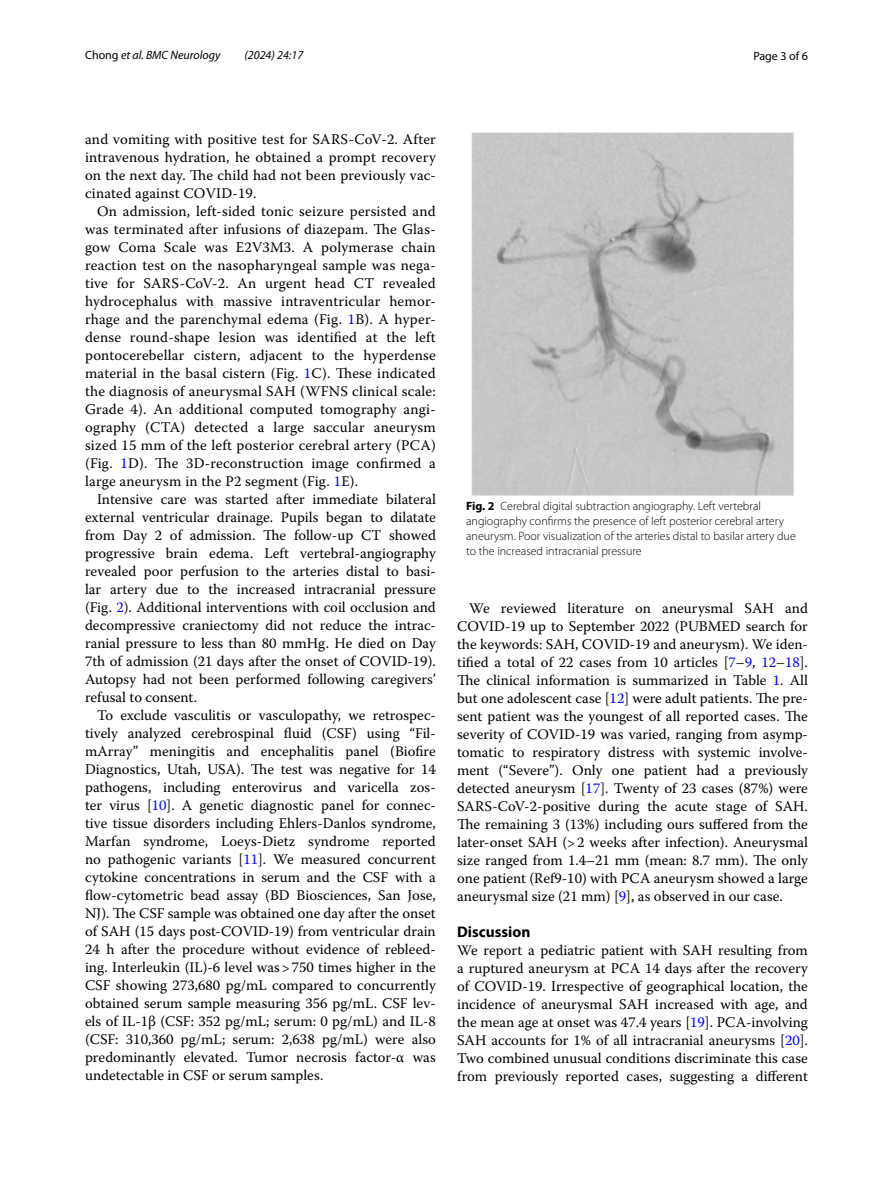
<style>
.page{position:relative;width:893px;height:1187px;background:#fff}
.page>*{position:absolute;margin:0;border:0;box-sizing:border-box;transform-origin:0 0}
.t1{font:700 15.45px "Myriad Pro";color:#000}
.t2{font:14.7px/18px "Warnock Pro";letter-spacing:.005em;color:#000;text-align:justify}
.t3{font:300 12px/15px "Myriad Pro";color:#000}
.t4{font:italic 12px "Myriad Pro";color:#000}
.t5{font:12px "Myriad Pro";color:#000}
.s1{font-style:normal}
.s2{color:#00f}
.s3{font-weight:700}
</style>
<div class="page">
<img style="left:472px;top:133px;width:321px;height:362px">
<p class="t4" style="left:85px;top:48px;width:137px"><span class="s1">Chong</span> et al. BMC Neurology</p>
<p class="t4" style="left:244px;top:48px;width:60px">(2024) 24:17</p>
<p class="t5" style="left:753px;top:48px;width:56px">Page 3 of 6</p>
<p class="t2" style="left:85px;top:130px;width:352px">and vomiting with positive test for SARS-CoV-2. After intravenous hydration, he obtained a prompt recovery on the next day. The child had not been previously vac&shy;cinated against COVID-19.</p>
<p class="t2" style="left:85px;top:202px;width:352px;text-indent:12px">On admission, left-sided tonic seizure persisted and was terminated after infusions of diazepam. The Glas&shy;gow Coma Scale was E2V3M3. A polymerase chain reaction test on the nasopharyngeal sample was nega&shy;tive for SARS-CoV-2. An urgent head CT revealed hydrocephalus with massive intraventricular hemor&shy;rhage and the parenchymal edema (Fig. <span class="s2">1</span>B). A hyper&shy;dense round-shape lesion was identified at the left pontocerebellar cistern, adjacent to the hyperdense material in the basal cistern (Fig. <span class="s2">1</span>C). These indicated the diagnosis of aneurysmal SAH (WFNS clinical scale:<br>Grade 4). An additional computed tomography angi&shy;ography (CTA) detected a large saccular aneurysm sized 15 mm of the left posterior cerebral artery (PCA) (Fig. <span class="s2">1</span>D). The 3D-reconstruction image confirmed a large aneurysm in the P2 segment (Fig. <span class="s2">1</span>E).</p>
<p class="t2" style="left:85px;top:490px;width:352px;text-indent:12px">Intensive care was started after immediate bilateral external ventricular drainage. Pupils began to dilatate from Day 2 of admission. The follow-up CT showed progressive brain edema. Left vertebral-angiography revealed poor perfusion to the arteries distal to basi&shy;lar artery due to the increased intracranial pressure (Fig. <span class="s2">2</span>). Additional interventions with coil occlusion and decompressive craniectomy did not reduce the intrac&shy;ranial pressure to less than 80 mmHg. He died on Day 7th of admission (21 days after the onset of COVID-19).<br>Autopsy had not been performed following caregivers’ refusal to consent.</p>
<p class="t2" style="left:85px;top:706px;width:352px;text-indent:12px">To exclude vasculitis or vasculopathy, we retrospec&shy;tively analyzed cerebrospinal fluid (CSF) using “Fil&shy;mArray” meningitis and encephalitis panel (Biofire Diagnostics, Utah, USA). The test was negative for 14 pathogens, including enterovirus and varicella zos&shy;ter virus [<span class="s2">10</span>]. A genetic diagnostic panel for connec&shy;tive tissue disorders including Ehlers-Danlos syndrome, Marfan syndrome, Loeys-Dietz syndrome reported no pathogenic variants [<span class="s2">11</span>]. We measured concurrent cytokine concentrations in serum and the CSF with a flow-cytometric bead assay (BD Biosciences, San Jose, NJ). The CSF sample was obtained one day after the onset of SAH (15 days post-COVID-19) from ventricular drain 24 h after the procedure without evidence of rebleed&shy;ing. Interleukin (IL)-6 level was&gt;750 times higher in the CSF showing 273,680 pg/mL compared to concurrently obtained serum sample measuring 356 pg/mL. CSF lev&shy;els of IL-1β (CSF: 352 pg/mL; serum: 0 pg/mL) and IL-8 (CSF: 310,360 pg/mL; serum: 2,638 pg/mL) were also predominantly elevated. Tumor necrosis factor-α was undetectable in CSF or serum samples.</p>
<p class="t3" style="left:466px;top:499px;width:331px"><span class="s3">Fig. 2</span> Cerebral digital subtraction angiography. Left vertebral angiography confirms the presence of left posterior cerebral artery aneurysm. Poor visualization of the arteries distal to basilar artery due to the increased intracranial pressure</p>
<p class="t2" style="left:457px;top:598px;width:352px;text-indent:12px">We reviewed literature on aneurysmal SAH and COVID-19 up to September 2022 (PUBMED search for the keywords: SAH, COVID-19 and aneurysm). We iden&shy;tified a total of 22 cases from 10 articles [<span class="s2">7</span>–<span class="s2">9</span>, <span class="s2">12</span>–<span class="s2">18</span>].<br>The clinical information is summarized in Table <span class="s2">1</span>. All but one adolescent case [<span class="s2">12</span>] were adult patients. The pre&shy;sent patient was the youngest of all reported cases. The severity of COVID-19 was varied, ranging from asymp&shy;tomatic to respiratory distress with systemic involve&shy;ment (“Severe”). Only one patient had a previously detected aneurysm [<span class="s2">17</span>]. Twenty of 23 cases (87%) were SARS-CoV-2-positive during the acute stage of SAH.<br>The remaining 3 (13%) including ours suffered from the later-onset SAH (&gt;2 weeks after infection). Aneurysmal size ranged from 1.4–21 mm (mean: 8.7 mm). The only one patient (Ref9-10) with PCA aneurysm showed a large aneurysmal size (21 mm) [<span class="s2">9</span>], as observed in our case.</p>
<p class="t1" style="left:457px;top:921px;width:75px">Discussion</p>
<p class="t2" style="left:457px;top:940px;width:352px">We report a pediatric patient with SAH resulting from a ruptured aneurysm at PCA 14 days after the recovery of COVID-19. Irrespective of geographical location, the incidence of aneurysmal SAH increased with age, and the mean age at onset was 47.4 years [<span class="s2">19</span>]. PCA-involving SAH accounts for 1% of all intracranial aneurysms [<span class="s2">20</span>].<br>Two combined unusual conditions discriminate this case from previously reported cases, suggesting a different</p>
</div>
